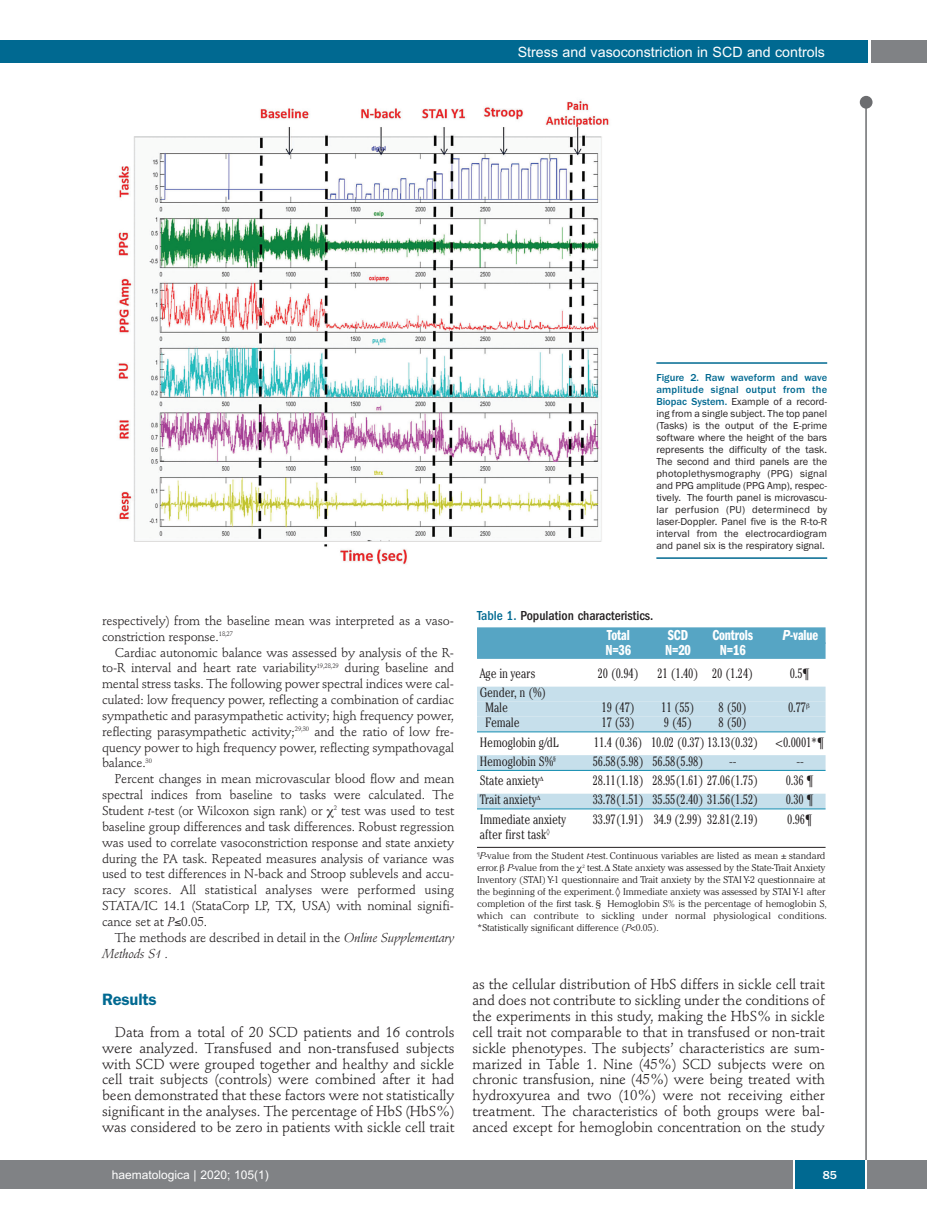
<style>
.page{position:relative;width:927px;height:1225px;background:#fff}
.page>*{position:absolute;margin:0;border:0;box-sizing:border-box;transform-origin:0 0}
.t1{font:600 16.5px "Franklin Gothic";letter-spacing:-.01em;color:#006991}
.t2{font:15px "Franklin Gothic Demi Cmpr";letter-spacing:-.01em;color:#fff}
.t3{font:14.25px/15.9px "Stempel Schneidler";letter-spacing:-.005em;color:#231f20;text-align:justify}
.t4{font:14.25px "Arial";color:#fff}
.t5{font:300 condensed 13.5px/15px "Cheltenham";letter-spacing:-.01em;color:#231f20}
.t6{font:500 condensed 13.5px "Franklin Gothic";color:#231f20}
.t7{font:12.75px/15.9px "Stempel Schneidler";letter-spacing:-.015em;color:#231f20}
.t8{font:12px "Arial";color:#fff}
.t9{font:500 12px "Franklin Gothic";color:#fff}
.t10{font:10.5px/12px "Franklin Gothic";color:#231f20;text-align:justify}
.t11{font:300 9.75px/12px "Cheltenham";color:#231f20}
.s1{font-weight:500;color:#006991}
.s2{font-style:italic}
.s3{color:#006991}
.s4{font-family:"Franklin Gothic";font-weight:600;font-style:italic;font-stretch:condensed}
</style>
<div class="page">
<div style="left:860px;top:96px;width:12px;height:13px;background:#6c6d70;border-radius:50%"></div>
<hr style="left:865px;top:98px;width:2px;height:1062px;background:#6c6d70">
<div style="left:871px;top:40px;width:56px;height:22px;background:#808285"></div>
<div style="left:18px;top:40px;width:849px;height:22px;background:#006991"></div>
<div style="left:17px;top:1160px;width:910px;height:28px;background:#808285"></div>
<div style="left:795px;top:1160px;width:70px;height:28px;background:#006991"></div>
<hr style="left:793px;top:1160px;width:2px;height:28px;background:#fff">
<hr style="left:865px;top:1160px;width:2px;height:28px;background:#fff">
<div style="left:0;top:40px;width:19px;height:22px;background:#006991"></div>
<div style="left:0;top:1160px;width:18px;height:28px;background:#808285"></div>
<img style="left:117px;top:100px;width:492px;height:465px">
<hr style="left:656px;top:362px;width:171px;height:2px;background:#006991">
<hr style="left:656px;top:557px;width:171px;height:2px;background:#006991">
<div style="left:477px;top:627px;width:349px;height:17px;background:#56a5c4"></div>
<div style="left:477px;top:642px;width:349px;height:17px;background:#56a5c4"></div>
<div style="left:477px;top:686px;width:349px;height:15px;background:#c6dfeb"></div>
<div style="left:477px;top:701px;width:349px;height:15px;background:#c6dfeb"></div>
<div style="left:477px;top:716px;width:349px;height:15px;background:#c6dfeb"></div>
<hr style="left:477px;top:731px;width:349px;height:1px;background:#0d8aaf">
<div style="left:477px;top:755px;width:349px;height:15px;background:#c6dfeb"></div>
<hr style="left:477px;top:770px;width:349px;height:1px;background:#0d8aaf">
<div style="left:477px;top:793px;width:349px;height:15px;background:#c6dfeb"></div>
<hr style="left:477px;top:808px;width:349px;height:1px;background:#0d8aaf">
<hr style="left:477px;top:847px;width:349px;height:1px;background:#231f20">
<p class="t4" style="left:518px;top:44px;width:309px">Stress and vasoconstriction in SCD and controls</p>
<p class="t10" style="left:656px;top:371px;width:172px"><span class="s1">Figure 2. Raw waveform and wave amplitude signal output from the Biopac System.</span> Example of a record&shy;ing from a single subject. The top panel (Tasks) is the output of the E-prime software where the height of the bars represents the difficulty of the task.<br>The second and third panels are the photoplethysmography (PPG) signal and PPG amplitude (PPG Amp), respec&shy;tively. The fourth panel is microvascu&shy;lar perfusion (PU) determinecd by laser-Doppler. Panel five is the R-to-R interval from the electrocardiogram and panel six is the respiratory signal.</p>
<p class="t7" style="left:102px;top:614px;width:354px">respectively) from the baseline mean was interpreted as a vaso&shy;constriction response.<sup>18,27</sup></p>
<p class="t7" style="left:102px;top:645px;width:354px;text-align:justify;text-indent:13px">Cardiac autonomic balance was assessed by analysis of the R&shy;to-R interval and heart rate variability<sup>19,28,29</sup> during baseline and mental stress tasks. The following power spectral indices were cal&shy;culated: low frequency power, reflecting a combination of cardiac sympathetic and parasympathetic activity; high frequency power, reflecting parasympathetic activity;<sup>29,30</sup> and the ratio of low fre&shy;quency power to high frequency power, reflecting sympathovagal balance.<sup>30</sup></p>
<p class="t7" style="left:102px;top:772px;width:354px;text-align:justify;text-indent:13px">Percent changes in mean microvascular blood flow and mean spectral indices from baseline to tasks were calculated. The Student <span class="s2">t</span>-test (or Wilcoxon sign rank) or <sup>2</sup> test was used to test baseline group differences and task differences. Robust regression was used to correlate vasoconstriction response and state anxiety during the PA task. Repeated measures analysis of variance was used to test differences in N-back and Stroop sublevels and accu&shy;racy scores. All statistical analyses were performed using STATA/IC 14.1 (StataCorp LP, TX, USA) with nominal signifi&shy;cance set at <span class="s2">P</span>≤0.05.</p>
<p class="t7" style="left:102px;top:930px;width:354px;text-indent:13px">The methods are described in detail in the <span class="s2">Online Supplementary<br>Methods S1 .</span></p>
<p class="t1" style="left:102px;top:993px;width:56px">Results</p>
<p class="t3" style="left:102px;top:1025px;width:354px;text-indent:13px">Data from a total of 20 SCD patients and 16 controls were analyzed. Transfused and non-transfused subjects with SCD were grouped together and healthy and sickle cell trait subjects (controls) were combined after it had been demonstrated that these factors were not statistically significant in the analyses. The percentage of HbS (HbS%) was considered to be zero in patients with sickle cell trait</p>
<p class="t6" style="left:477px;top:611px;width:178px"><span class="s3">Table 1.</span> Population characteristics.</p>
<p class="t2" style="left:607px;top:629px;width:24px">Total</p>
<p class="t2" style="left:668px;top:629px;width:22px">SCD</p>
<p class="t2" style="left:712px;top:629px;width:42px">Controls</p>
<p class="t2" style="left:782px;top:629px;width:37px"><span class="s4">P</span>-value</p>
<p class="t2" style="left:605px;top:644px;width:27px">N=36</p>
<p class="t2" style="left:665px;top:644px;width:27px">N=20</p>
<p class="t2" style="left:720px;top:644px;width:27px">N=16</p>
<p class="t5" style="left:480px;top:667px;width:57px">Age in years</p>
<p class="t5" style="left:598px;top:667px;width:43px">20 (0.94)</p>
<p class="t5" style="left:657px;top:667px;width:97px">21 (1.40) 20 (1.24)</p>
<p class="t5" style="left:790px;top:667px;width:22px">0.5¶</p>
<p class="t5" style="left:485px;top:686px;width:63px;text-indent:-5px">Gender, n (%)<br>Male</p>
<p class="t5" style="left:602px;top:701px;width:35px">19 (47)</p>
<p class="t5" style="left:661px;top:701px;width:35px">11 (55)</p>
<p class="t5" style="left:719px;top:701px;width:30px">8 (50)</p>
<p class="t5" style="left:788px;top:701px;width:19px">0.77</p>
<p class="t5" style="left:485px;top:716px;width:36px">Female</p>
<p class="t5" style="left:602px;top:716px;width:35px">17 (53)</p>
<p class="t5" style="left:664px;top:716px;width:30px">9 (45)</p>
<p class="t5" style="left:719px;top:716px;width:30px">8 (50)</p>
<p class="t5" style="left:480px;top:736px;width:80px">Hemoglobin g/dL</p>
<p class="t5" style="left:594px;top:736px;width:233px">11.4 (0.36) 10.02 (0.37) 13.13(0.32) &lt;0.0001*¶</p>
<p class="t5" style="left:480px;top:755px;width:78px">Hemoglobin S%<sup>§</sup></p>
<p class="t5" style="left:593px;top:755px;width:112px">56.58(5.98) 56.58(5.98)</p>
<p class="t5" style="left:729px;top:755px;width:9px">--</p>
<p class="t5" style="left:796px;top:755px;width:9px">--</p>
<p class="t5" style="left:480px;top:774px;width:61px">State anxiety</p>
<p class="t5" style="left:593px;top:774px;width:167px">28.11(1.18) 28.95(1.61) 27.06(1.75)</p>
<p class="t5" style="left:786px;top:774px;width:30px">0.36 ¶</p>
<p class="t5" style="left:480px;top:793px;width:58px">Trait anxiety</p>
<p class="t5" style="left:593px;top:793px;width:167px">33.78(1.51) 35.55(2.40) 31.56(1.52)</p>
<p class="t5" style="left:786px;top:793px;width:30px">0.30 ¶</p>
<p class="t5" style="left:480px;top:813px;width:88px">Immediate anxiety</p>
<p class="t5" style="left:593px;top:813px;width:167px">33.97(1.91) 34.9 (2.99) 32.81(2.19)</p>
<p class="t5" style="left:787px;top:813px;width:27px">0.96¶</p>
<p class="t5" style="left:480px;top:828px;width:71px">after first task◊</p>
<p class="t11" style="left:477px;top:850px;width:351px"><sup>¶</sup><span class="s2">P</span>-value from the Student <span class="s2">t</span>-test. Continuous variables are listed as mean ± standard error. <span class="s2">P</span>-value from the <sup>2</sup> test. State anxiety was assessed by the State-Trait Anxiety Inventory (STAI) Y-1 questionnaire and Trait anxiety by the STAI Y-2 questionnaire at the beginning of the experiment. ◊ Immediate anxiety was assessed by STAI Y-1 after completion of the first task. § Hemoglobin S% is the percentage of hemoglobin S, which can contribute to sickling under normal physiological conditions. *Statistically significant difference (<span class="s2">P</span>&lt;0.05).</p>
<p class="t3" style="left:472px;top:978px;width:354px">as the cellular distribution of HbS differs in sickle cell trait and does not contribute to sickling under the conditions of the experiments in this study, making the HbS% in sickle cell trait not comparable to that in transfused or non-trait sickle phenotypes. The subjects’ characteristics are sum&shy;marized in Table 1. Nine (45%) SCD subjects were on chronic transfusion, nine (45%) were being treated with hydroxyurea and two (10%) were not receiving either treatment. The characteristics of both groups were bal&shy;anced except for hemoglobin concentration on the study</p>
<p class="t8" style="left:112px;top:1167px;width:158px">haematologica | 2020; 105(1)</p>
<p class="t9" style="left:823px;top:1167px;width:16px">85</p>
</div>
